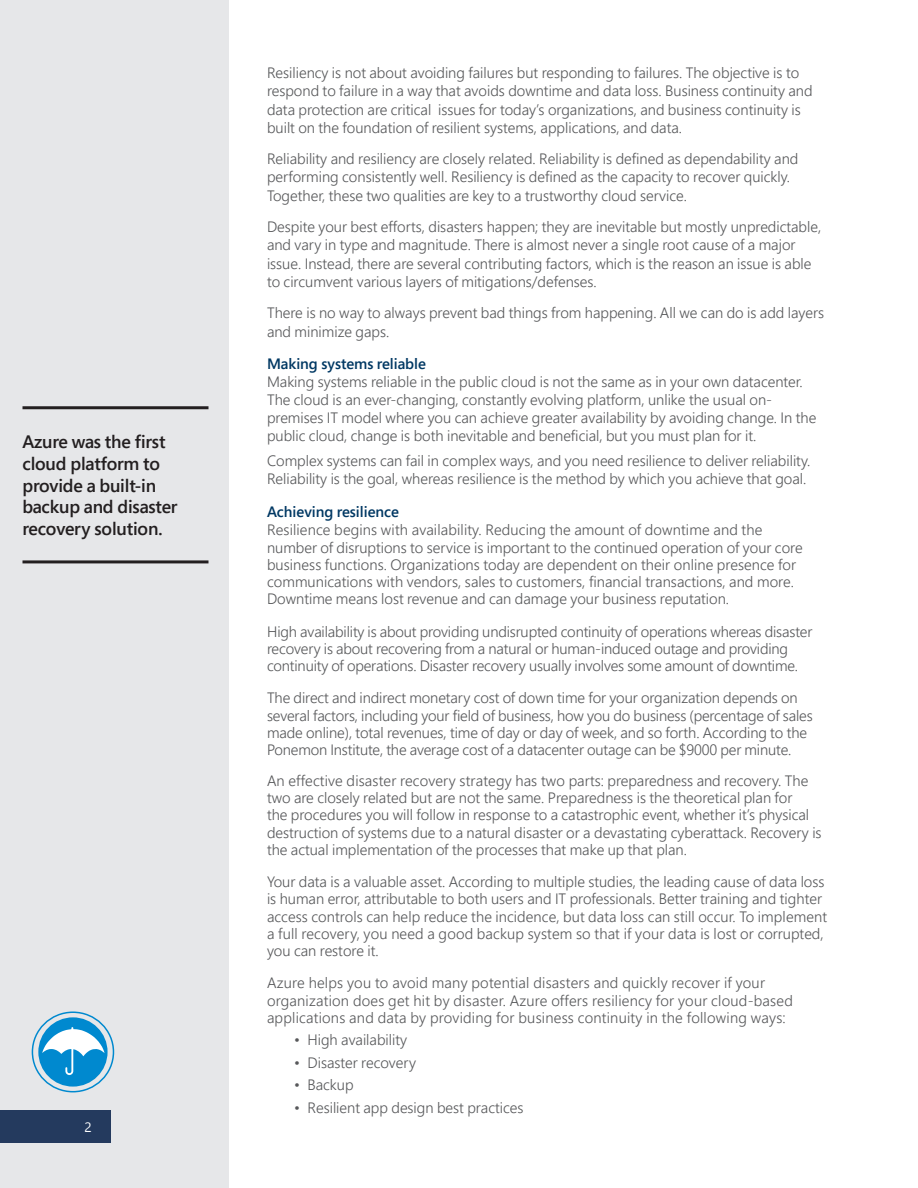
<style>
.page{position:relative;width:918px;height:1188px;background:#fff}
.page>*{position:absolute;margin:0;border:0;box-sizing:border-box;transform-origin:0 0}
.Section_Header{font:600 18px/21.6px "Segoe Pro Display";letter-spacing:-.01em;color:#231f20}
.Section_Header-2{font:300 15px/17.2px "Segoe Pro Display";color:#57585a}
.t1{font:13.5px "Segoe Pro Display";color:#fff}
.s1{font-weight:600;color:#003863}
</style>
<div class="page">
<div style="left:0;top:0;width:229px;height:1188px;background:#e6e7e9"></div>
<div style="left:0;top:1111px;width:111px;height:32px;background:#243a5e"></div>
<div style="left:38px;top:1017px;width:70px;height:70px;background:#0089cf;border-radius:50%"></div>
<svg style="left:42px;top:1027px;width:63px;height:48px"></svg>
<div style="left:32px;top:1011px;width:82px;height:81px;border:2px solid #0089cf;border-radius:50%"></div>
<hr style="left:22px;top:560px;width:186px;height:3px;background:#231f20">
<hr style="left:22px;top:406px;width:186px;height:3px;background:#231f20">
<p class="Section_Header" style="left:22px;top:431px;width:156px">Azure was the first cloud platform to provide a built-in backup and disaster recovery solution.</p>
<p class="t1" style="left:84px;top:1118px;width:9px">2</p>
<p class="Section_Header-2" style="left:267px;top:63px;width:547px;line-height:18.1px">Resiliency is not about avoiding failures but responding to failures. The objective is to respond to failure in a way that avoids downtime and data loss. Business continuity and data protection are critical issues for today’s organizations, and business continuity is built on the foundation of resilient systems, applications, and data.</p>
<p class="Section_Header-2" style="left:267px;top:150px;width:533px;line-height:18.1px">Reliability and resiliency are closely related. Reliability is defined as dependability and performing consistently well. Resiliency is defined as the capacity to recover quickly.<br>Together, these two qualities are key to a trustworthy cloud service.</p>
<p class="Section_Header-2" style="left:267px;top:218px;width:556px;line-height:18.1px">Despite your best efforts, disasters happen; they are inevitable but mostly unpredictable, and vary in type and magnitude. There is almost never a single root cause of a major issue. Instead, there are several contributing factors, which is the reason an issue is able to circumvent various layers of mitigations/defenses.</p>
<p class="Section_Header-2" style="left:267px;top:304px;width:559px;line-height:18.1px">There is no way to always prevent bad things from happening. All we can do is add layers and minimize gaps.</p>
<p class="Section_Header-2" style="left:267px;top:354px;width:551px;line-height:18.1px"><span class="s1">Making systems reliable<br></span>Making systems reliable in the public cloud is not the same as in your own datacenter.<br>The cloud is an ever-changing, constantly evolving platform, unlike the usual on&shy;premises IT model where you can achieve greater availability by avoiding change. In the public cloud, change is both inevitable and beneficial, but you must plan for it.</p>
<p class="Section_Header-2" style="left:267px;top:452px;width:545px;line-height:18.1px">Complex systems can fail in complex ways, and you need resilience to deliver reliability.<br>Reliability is the goal, whereas resilience is the method by which you achieve that goal.</p>
<p class="Section_Header-2" style="left:267px;top:502px;width:497px;line-height:18.8px"><span class="s1">Achieving resilience<br></span>Resilience begins with availability. Reducing the amount of downtime and the</p>
<p class="Section_Header-2" style="left:267px;top:538px;width:537px">number of disruptions to service is important to the continued operation of your core business functions. Organizations today are dependent on their online presence for communications with vendors, sales to customers, financial transactions, and more.<br>Downtime means lost revenue and can damage your business reputation.</p>
<p class="Section_Header-2" style="left:267px;top:622px;width:547px">High availability is about providing undisrupted continuity of operations whereas disaster recovery is about recovering from a natural or human-induced outage and providing continuity of operations. Disaster recovery usually involves some amount of downtime.</p>
<p class="Section_Header-2" style="left:267px;top:689px;width:547px">The direct and indirect monetary cost of down time for your organization depends on several factors, including your field of business, how you do business (percentage of sales made online), total revenues, time of day or day of week, and so forth. According to the Ponemon Institute, the average cost of a datacenter outage can be $9000 per minute.</p>
<p class="Section_Header-2" style="left:267px;top:772px;width:556px">An effective disaster recovery strategy has two parts: preparedness and recovery. The two are closely related but are not the same. Preparedness is the theoretical plan for<br>the procedures you will follow in response to a catastrophic event, whether it’s physical destruction of systems due to a natural disaster or a devastating cyberattack. Recovery is the actual implementation of the processes that make up that plan.</p>
<p class="Section_Header-2" style="left:267px;top:873px;width:562px">Your data is a valuable asset. According to multiple studies, the leading cause of data loss is human error, attributable to both users and IT professionals. Better training and tighter access controls can help reduce the incidence, but data loss can still occur. To implement a full recovery, you need a good backup system so that if your data is lost or corrupted, you can restore it.</p>
<p class="Section_Header-2" style="left:267px;top:974px;width:527px">Azure helps you to avoid many potential disasters and quickly recover if your organization does get hit by disaster. Azure offers resiliency for your cloud-based applications and data by providing for business continuity in the following ways:</p>
<p class="Section_Header-2" style="left:294px;top:1031px;width:115px">• High availability</p>
<p class="Section_Header-2" style="left:294px;top:1054px;width:124px">• Disaster recovery</p>
<p class="Section_Header-2" style="left:294px;top:1076px;width:61px">• Backup</p>
<p class="Section_Header-2" style="left:294px;top:1099px;width:231px">• Resilient app design best practices</p>
</div>
